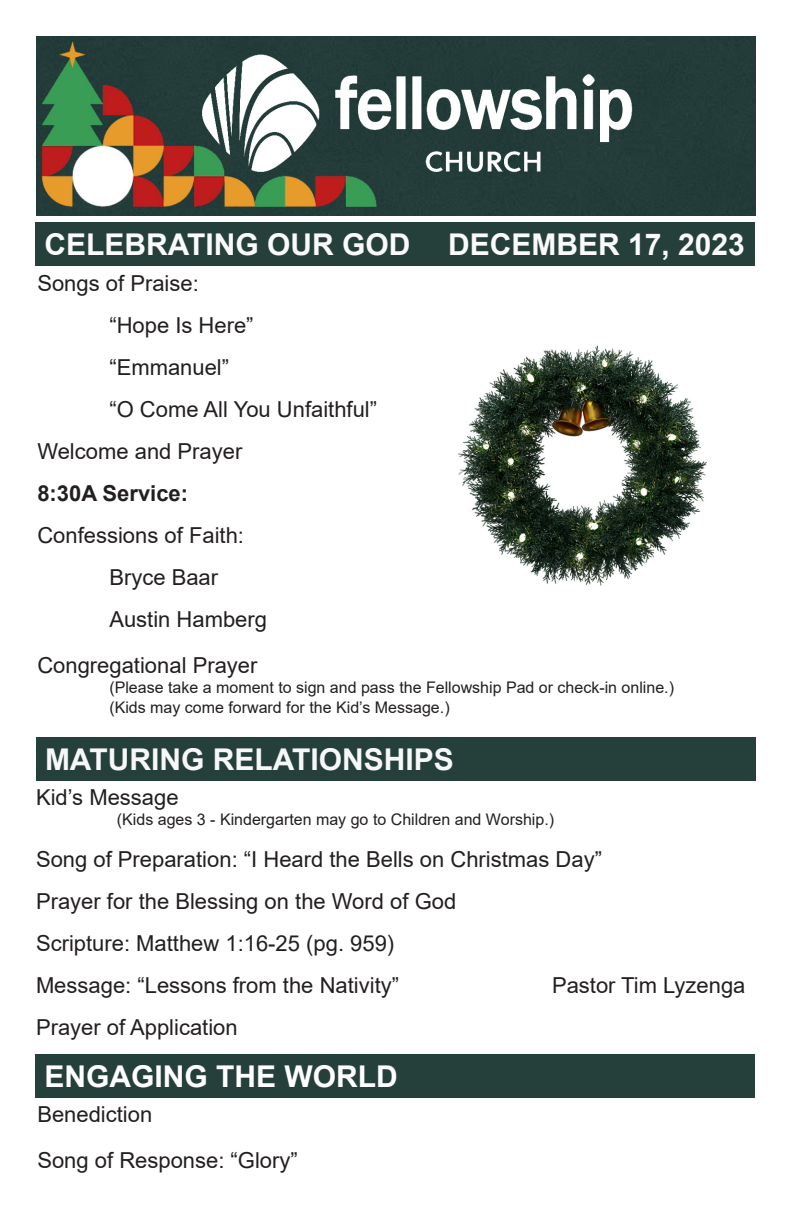
<style>
.page{position:relative;width:792px;height:1224px;background:#fff}
.page>*{position:absolute;margin:0;border:0;box-sizing:border-box;transform-origin:0 0}
.t1{font:700 30px "Arial";color:#fafafa}
.t2{font:700 30px "Arial";color:#f7f7f8}
.t3{font:700 30px "Arial";color:#fff}
.t4{font:22px "Arial";color:#231f20}
.t5{font:700 22px "Arial";color:#231f20}
.t6{font:16px "Arial";color:#231f20}
</style>
<div class="page">
<div style="left:35px;top:223px;width:720px;height:43px;background:#25403b"></div>
<div style="left:35px;top:1054px;width:720px;height:43px;background:#25403b"></div>
<div style="left:36px;top:737px;width:720px;height:43px;background:#25403b"></div>
<img style="left:36px;top:36px;width:720px;height:180px">
<img style="left:458px;top:345px;width:249px;height:241px">
<p class="t1" style="left:44px;top:224px;width:702px">CELEBRATING OUR GOD DECEMBER 17, 2023</p>
<p class="t4" style="left:37px;top:268px;width:163px">Songs of Praise:</p>
<p class="t4" style="left:109px;top:310px;width:146px">“Hope Is Here”</p>
<p class="t4" style="left:109px;top:352px;width:121px">“Emmanuel”</p>
<p class="t4" style="left:109px;top:394px;width:269px">“O Come All You Unfaithful”</p>
<p class="t4" style="left:37px;top:436px;width:206px">Welcome and Prayer</p>
<p class="t5" style="left:37px;top:478px;width:152px">8:30A Service:</p>
<p class="t4" style="left:37px;top:520px;width:208px">Confessions of Faith:</p>
<p class="t4" style="left:109px;top:562px;width:110px">Bryce Baar</p>
<p class="t4" style="left:109px;top:604px;width:159px">Austin Hamberg</p>
<p class="t4" style="left:37px;top:650px;width:222px">Congregational Prayer</p>
<p class="t6" style="left:109px;top:676px;width:566px">(Please take a moment to sign and pass the Fellowship Pad or check-in online.)</p>
<p class="t6" style="left:109px;top:696px;width:342px">(Kids may come forward for the Kid’s Message.)</p>
<p class="t2" style="left:45px;top:738px;width:410px">MATURING RELATIONSHIPS</p>
<p class="t4" style="left:36px;top:783px;width:144px">Kid’s Message</p>
<p class="t6" style="left:117px;top:809px;width:439px">(Kids ages 3 - Kindergarten may go to Children and Worship.)</p>
<p class="t4" style="left:36px;top:845px;width:568px">Song of Preparation: “I Heard the Bells on Christmas Day”</p>
<p class="t4" style="left:36px;top:887px;width:422px">Prayer for the Blessing on the Word of God</p>
<p class="t4" style="left:36px;top:929px;width:360px">Scripture: Matthew 1:16-25 (pg. 959)</p>
<p class="t4" style="left:36px;top:971px;width:365px">Message: “Lessons from the Nativity”</p>
<p class="t4" style="left:552px;top:971px;width:195px">Pastor Tim Lyzenga</p>
<p class="t4" style="left:36px;top:1013px;width:203px">Prayer of Application</p>
<p class="t3" style="left:44px;top:1055px;width:355px">ENGAGING THE WORLD</p>
<p class="t4" style="left:37px;top:1099px;width:116px">Benediction</p>
<p class="t4" style="left:37px;top:1145px;width:262px">Song of Response: “Glory”</p>
</div>
